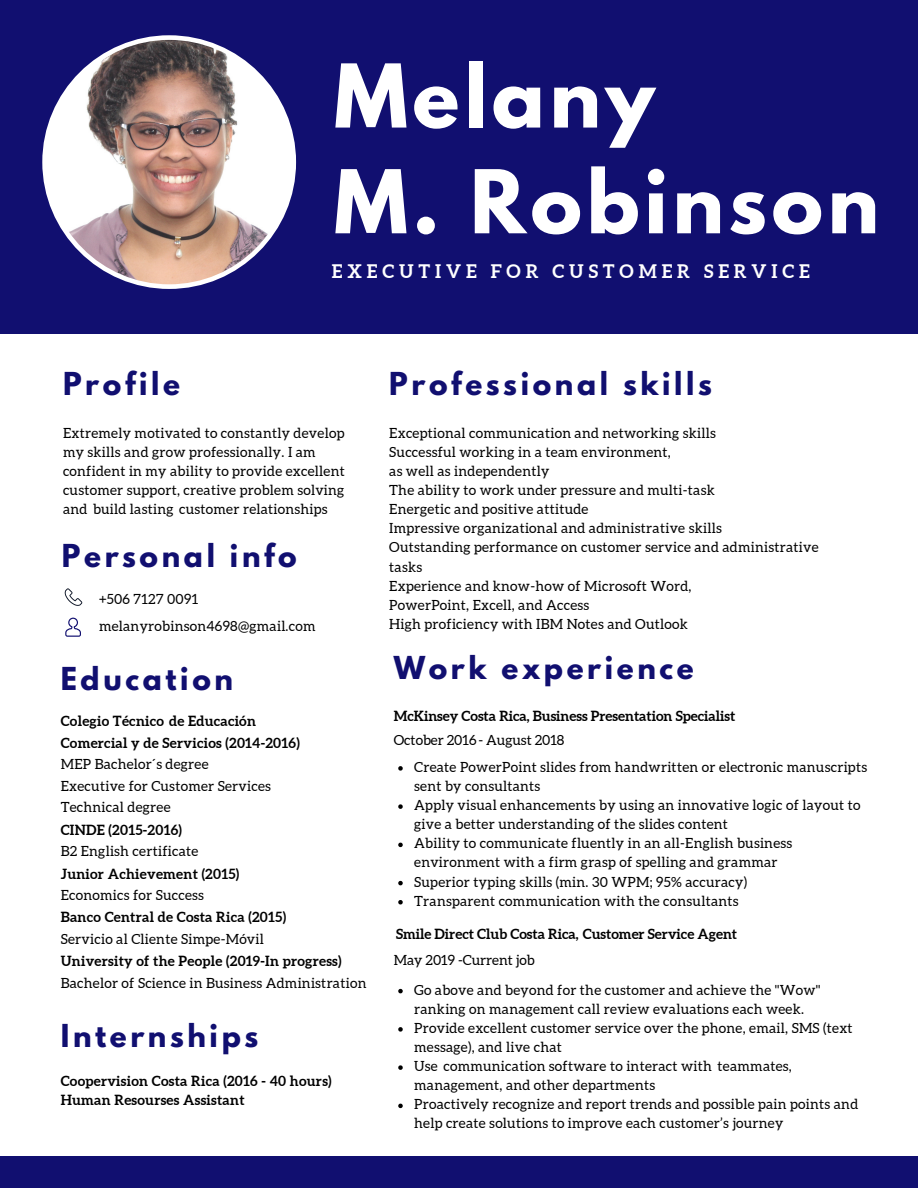
<style>
.page{position:relative;width:918px;height:1188px;background:#110f70}
.page>*{position:absolute;margin:0;border:0;box-sizing:border-box;transform-origin:0 0}
.t1{font:700 77.85px/105.8px "League Spartan";letter-spacing:.06em;color:#fff}
.t2{font:700 28.05px "League Spartan";letter-spacing:.13em;color:#110f70}
.t3{font:700 18.75px "Aleo";letter-spacing:.26em;color:#fff}
.t4{font:13.95px/19.2px "Aleo";letter-spacing:.02em;color:#000}
.t5{font:700 13.95px/22.5px "Aleo";letter-spacing:.02em;color:#000}
.t6{font:700 13.95px "Aleo";color:#000}
.t7{font:13.95px "Aleo";color:#000}
</style>
<div class="page">
<div style="left:0;top:334px;width:918px;height:821px;background:#fff"></div>
<svg style="left:65px;top:618px;width:16px;height:19px"></svg>
<svg style="left:398px;top:766px;width:5px;height:5px"></svg>
<svg style="left:398px;top:804px;width:5px;height:5px"></svg>
<svg style="left:398px;top:843px;width:5px;height:4px"></svg>
<svg style="left:398px;top:881px;width:5px;height:4px"></svg>
<svg style="left:398px;top:900px;width:5px;height:4px"></svg>
<svg style="left:398px;top:989px;width:5px;height:4px"></svg>
<svg style="left:398px;top:1027px;width:5px;height:5px"></svg>
<svg style="left:398px;top:1065px;width:5px;height:5px"></svg>
<svg style="left:398px;top:1104px;width:5px;height:4px"></svg>
<svg style="left:42px;top:35px;width:254px;height:254px"></svg>
<img style="left:64px;top:588px;width:19px;height:18px">
<h1 class="t1" style="left:334px;top:53px;width:546px">Melany<br>M. Robinson</h1>
<h3 class="t3" style="left:332px;top:260px;width:479px">EXECUTIVE FOR CUSTOMER SERVICE</h3>
<h2 class="t2" style="left:63px;top:370px;width:119px">Profile</h2>
<p class="t4" style="left:63px;top:423px;width:283px">Extremely motivated to constantly develop my skills and grow professionally. I am confident in my ability to provide excellent customer support, creative problem solving and build lasting customer relationships</p>
<h2 class="t2" style="left:62px;top:542px;width:236px">Personal info</h2>
<p class="t4" style="left:99px;top:586px;width:218px;line-height:27px">+506 7127 0091 melanyrobinson4698@gmail.com</p>
<h2 class="t2" style="left:61px;top:665px;width:174px">Education</h2>
<p class="t5" style="left:61px;top:709px;width:241px">Colegio Técnico de Educación<br>Comercial y de Servicios (2014-2016)</p>
<p class="t4" style="left:61px;top:754px;width:212px;line-height:21.3px">MEP Bachelor´s degree<br>Executive for Customer Services<br>Technical degree</p>
<p class="t5" style="left:61px;top:818px;width:123px">CINDE (2015-2016)</p>
<p class="t4" style="left:61px;top:841px;width:139px">B2 English certificate</p>
<p class="t5" style="left:61px;top:862px;width:180px">Junior Achievement (2015)</p>
<p class="t4" style="left:61px;top:885px;width:145px">Economics for Success</p>
<p class="t5" style="left:61px;top:906px;width:227px">Banco Central de Costa Rica (2015)</p>
<p class="t4" style="left:61px;top:929px;width:205px">Servicio al Cliente Simpe-Móvil</p>
<p class="t5" style="left:61px;top:950px;width:282px">University of the People (2019-In progress)</p>
<p class="t4" style="left:61px;top:973px;width:307px">Bachelor of Science in Business Administration</p>
<h2 class="t2" style="left:61px;top:1021px;width:199px">Internships</h2>
<p class="t5" style="left:61px;top:1071px;width:272px;line-height:19.2px">Coopervision Costa Rica (2016 - 40 hours)<br>Human Resourses Assistant</p>
<h2 class="t2" style="left:389px;top:370px;width:324px">Professional skills</h2>
<p class="t4" style="left:389px;top:423px;width:431px">Exceptional communication and networking skills<br>Successful working in a team environment,<br>as well as independently<br>The ability to work under pressure and multi-task<br>Energetic and positive attitude<br>Impressive organizational and administrative skills<br>Outstanding performance on customer service and administrative tasks<br>Experience and know-how of Microsoft Word,<br>PowerPoint, Excell, and Access<br>High proficiency with IBM Notes and Outlook</p>
<h2 class="t2" style="left:394px;top:654px;width:302px">Work experience</h2>
<p class="t6" style="left:394px;top:708px;width:343px">McKinsey Costa Rica, Business Presentation Specialist</p>
<p class="t7" style="left:394px;top:732px;width:172px">October 2016- August 2018</p>
<p class="t4" style="left:414px;top:757px;width:454px">Create PowerPoint slides from handwritten or electronic manuscripts sent by consultants<br>Apply visual enhancements by using an innovative logic of layout to give a better understanding of the slides content<br>Ability to communicate fluently in an all-English business environment with a firm grasp of spelling and grammar<br>Superior typing skills (min. 30 WPM; 95% accuracy)<br>Transparent communication with the consultants</p>
<p class="t6" style="left:396px;top:926px;width:343px">Smile Direct Club Costa Rica, Customer Service Agent</p>
<p class="t7" style="left:394px;top:952px;width:143px">May 2019 -Current job</p>
<p class="t4" style="left:414px;top:980px;width:446px">Go above and beyond for the customer and achieve the "Wow" ranking on management call review evaluations each week.<br>Provide excellent customer service over the phone, email, SMS (text message), and live chat<br>Use communication software to interact with teammates, management, and other departments<br>Proactively recognize and report trends and possible pain points and help create solutions to improve each customer’s journey</p>
</div>
